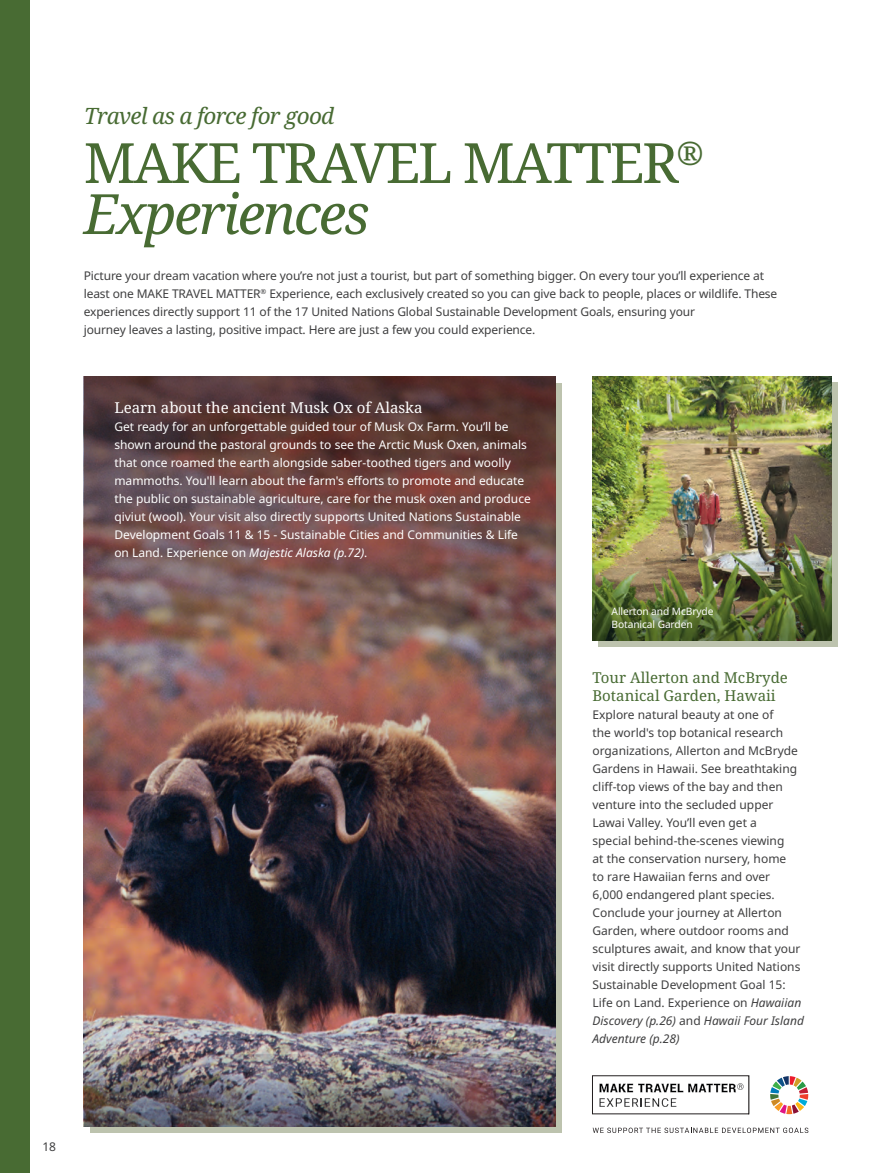
<style>
.page{position:relative;width:892px;height:1173px;background:#fff}
.page>*{position:absolute;margin:0;border:0;box-sizing:border-box;transform-origin:0 0}
.t1{font:55.5px/51px "Noto Serif";letter-spacing:-.04em;color:#486b33}
.t2{font:italic 22.5px "Noto Serif";letter-spacing:-.03em;color:#486b33}
.t3{font:15px/18px "Noto Serif";color:#486b33}
.t4{font:15px "Noto Serif";color:#fff}
.t5{font:12px/18px "Noto Sans";color:#3e3e3f}
.t6{font:12px/18px "Noto Sans";color:#fff}
.t7{font:10.2px/13.5px "Noto Sans";letter-spacing:-.01em;color:#fff}
.s1{font-style:italic}
</style>
<div class="page">
<div style="left:598px;top:382px;width:239px;height:265px;background:#bdc3ae"></div>
<div style="left:90px;top:383px;width:471px;height:750px;background:linear-gradient(to right,#bdc3ae,#bdc3ae)"></div>
<img style="left:84px;top:791px;width:471px;height:262px">
<div style="left:0;top:0;width:30px;height:1172px;background:#486b33"></div>
<svg style="left:592px;top:1127px;width:216px;height:6px"></svg>
<svg style="left:770px;top:1076px;width:37px;height:38px"></svg>
<svg style="left:599px;top:1083px;width:145px;height:24px"></svg>
<div style="left:592px;top:1075px;width:156px;height:39px;border:1px solid #231f20"></div>
<img style="left:592px;top:377px;width:239px;height:191px">
<img style="left:84px;top:377px;width:471px;height:414px">
<img style="left:592px;top:568px;width:239px;height:73px">
<img style="left:84px;top:1053px;width:471px;height:73px">
<h2 class="t2" style="left:84px;top:100px;width:251px">Travel as a force for good</h2>
<h1 class="t1" style="left:84px;top:139px;width:621px">MAKE TRAVEL MATTER<sup>®<br></sup><span class="s1">Experiences</span></h1>
<p class="t5" style="left:84px;top:267px;width:695px">Picture your dream vacation where you’re not just a tourist, but part of something bigger. On every tour you’ll experience at least one MAKE TRAVEL MATTER<sup>®</sup> Experience, each exclusively created so you can give back to people, places or wildlife. These experiences directly support 11 of the 17 United Nations Global Sustainable Development Goals, ensuring your<br>journey leaves a lasting, positive impact. Here are just a few you could experience.</p>
<p class="t4" style="left:114px;top:397px;width:309px">Learn about the ancient Musk Ox of Alaska</p>
<p class="t6" style="left:114px;top:418px;width:418px">Get ready for an unforgettable guided tour of Musk Ox Farm. You’ll be shown around the pastoral grounds to see the Arctic Musk Oxen, animals that once roamed the earth alongside saber-toothed tigers and woolly mammoths. You'll learn about the farm's efforts to promote and educate the public on sustainable agriculture, care for the musk oxen and produce qiviut (wool). Your visit also directly supports United Nations Sustainable Development Goals 11 &amp; 15 - Sustainable Cities and Communities &amp; Life on Land. Experience on <span class="s1">Majestic Alaska (p.72)</span>.</p>
<p class="t7" style="left:611px;top:604px;width:103px">Allerton and McBryde<br>Botanical Garden</p>
<p class="t3" style="left:592px;top:669px;width:197px">Tour Allerton and McBryde<br>Botanical Garden, Hawaii</p>
<p class="t5" style="left:592px;top:706px;width:213px">Explore natural beauty at one of<br>the world's top botanical research organizations, Allerton and McBryde Gardens in Hawaii. See breathtaking cliff-top views of the bay and then venture into the secluded upper Lawai Valley. You’ll even get a<br>special behind-the-scenes viewing<br>at the conservation nursery, home<br>to rare Hawaiian ferns and over 6,000 endangered plant species.<br>Conclude your journey at Allerton Garden, where outdoor rooms and sculptures await, and know that your visit directly supports United Nations Sustainable Development Goal 15:<br>Life on Land. Experience on <span class="s1">Hawaiian Discovery (p.26)</span> and <span class="s1">Hawaii Four Island Adventure (p.28)</span></p>
<p class="t5" style="left:42px;top:1138px;width:15px">18</p>
</div>
